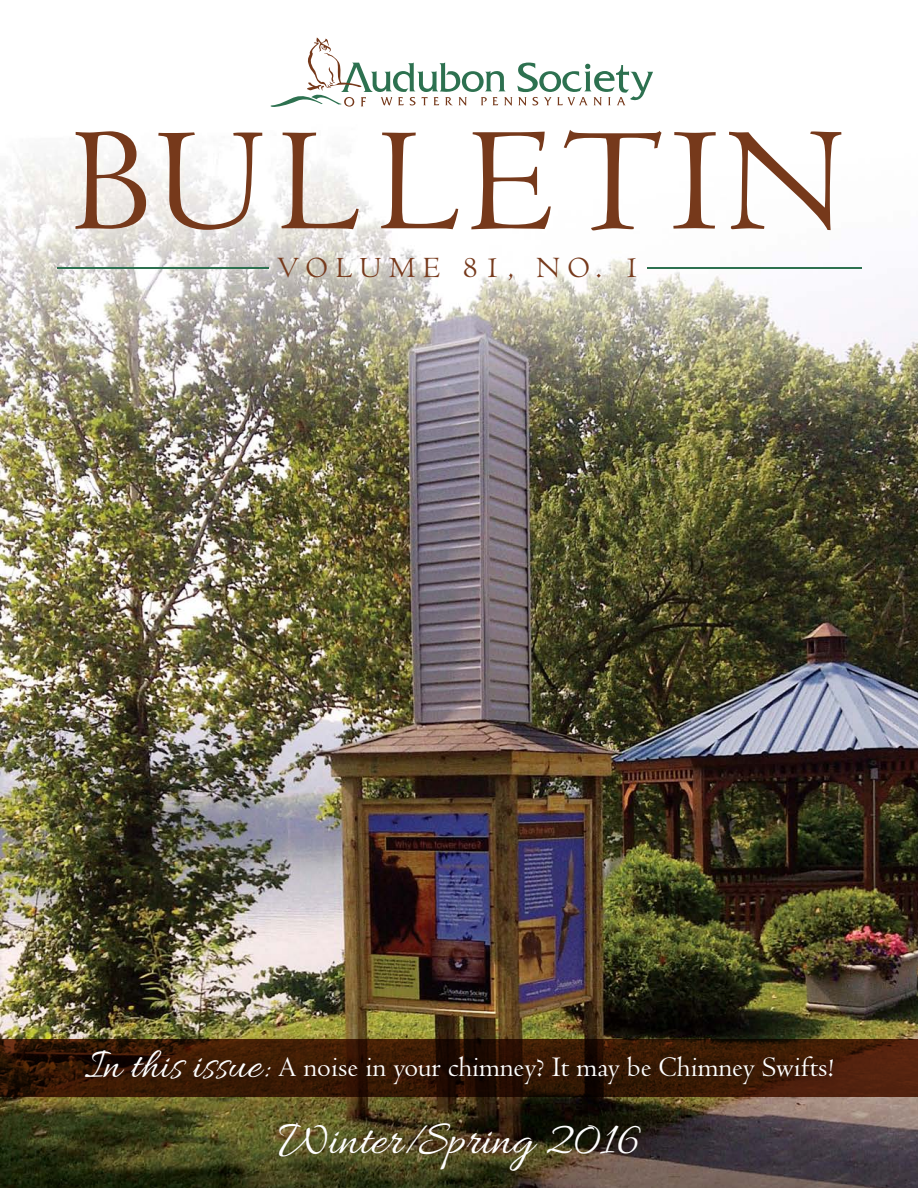
<style>
.page{position:relative;width:918px;height:1188px;background:#fff}
.page>*{position:absolute;margin:0;border:0;box-sizing:border-box;transform-origin:0 0}
.t1{font:152.55px "Centaur";letter-spacing:.05em;color:#76391b}
.t2{font:49.35px "Allura";color:#fff}
.t3{font:30.45px "Centaur";letter-spacing:.25em;color:#76391b}
.t4{font:29.25px "Centaur";color:#fff}
.s1{font-family:"Allura";font-size:43.5px}
</style>
<div class="page">
<img style="left:0;top:156px;width:918px;height:1032px">
<svg style="left:0;top:1040px;width:918px;height:57px;background:#3f1a09"></svg>
<img style="left:69px;top:1028px;width:781px;height:84px">
<hr style="left:57px;top:267px;width:211px;height:2px;background:#2d7150">
<hr style="left:648px;top:267px;width:214px;height:2px;background:#2d7150">
<svg style="left:270px;top:37px;width:383px;height:70px"></svg>
<img style="left:238px;top:1118px;width:680px;height:70px">
<h1 class="t1" style="left:72px;top:98px;width:774px">BULLETIN</h1>
<p class="t3" style="left:277px;top:251px;width:364px">VOLUME 81, NO. 1</p>
<p class="t4" style="left:85px;top:1051px;width:751px"><span class="s1">In this issue:</span> A noise in your chimney? It may be Chimney Swifts!</p>
<h2 class="t2" style="left:279px;top:1112px;width:364px">Winter/Spring 2016</h2>
</div>
